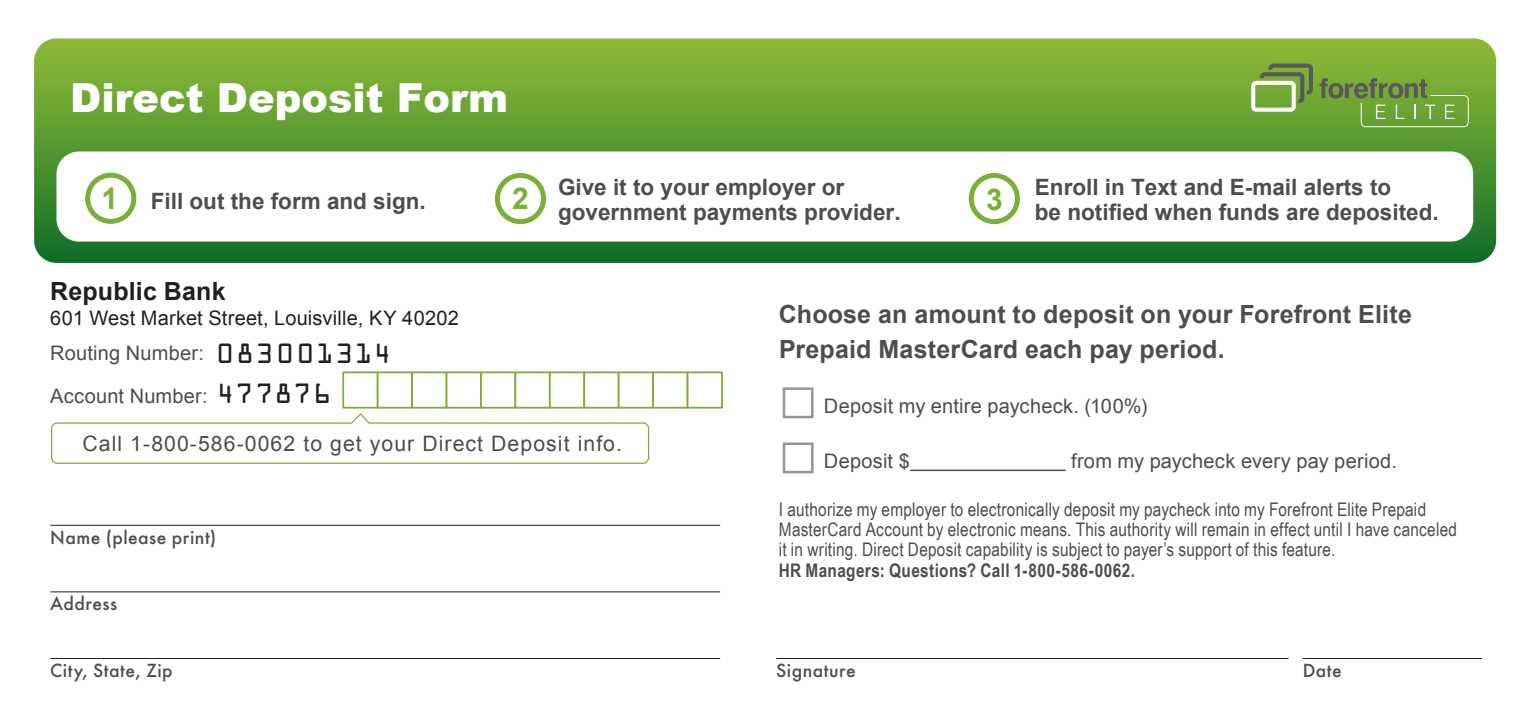
<style>
.page{position:relative;width:1530px;height:720px;background:#fff}
.page>*{position:absolute;margin:0;border:0;box-sizing:border-box;transform-origin:0 0}
.t1{font:900 40px "Arial";color:#fff}
.t2{font:700 30px "Arial";color:#7baf37}
.t3{font:700 25px/35px "Arial";letter-spacing:.005em;color:#4d4d4f}
.t4{font:25px/40px "OCRA Std";letter-spacing:.055em;color:#231f20}
.t5{font:700 25px "Arial";letter-spacing:.005em;color:#231f20}
.t6{font:700 22.5px/25px "Arial";color:#4d4d4f}
.t7{font:21.25px "Arial";letter-spacing:.05em;color:#4d4d4f}
.t8{font:20px/42.5px "Arial";letter-spacing:.01em;color:#4d4d4f}
.t9{font:20px "Arial";letter-spacing:.01em;color:#231f20}
.t10{font:18.75px/20px "Arial Narrow";letter-spacing:.01em;color:#4d4d4f}
.t11{font:700 18.75px "Arial Narrow";letter-spacing:.02em;color:#4d4d4f}
.t12{font:500 17.5px "Futura";letter-spacing:.03em;color:#4d4d4f}
</style>
<div class="page">
<svg style="left:34px;top:38px;width:1462px;height:225px;background:#629f33"></svg>
<svg style="left:1251px;top:64px;width:62px;height:48px;background:#88aa5f"></svg>
<svg style="left:1319px;top:78px;width:150px;height:49px;background:#71a041"></svg>
<hr style="left:910px;top:469px;width:156px;height:2px;background:#4d4d4f">
<div style="left:56px;top:151px;width:1417px;height:90px;background:#fff;border-radius:22px"></div>
<div style="left:85px;top:173px;width:51px;height:51px;border:5px solid #7baf37;border-radius:50%"></div>
<div style="left:495px;top:173px;width:51px;height:51px;border:5px solid #7baf37;border-radius:50%"></div>
<div style="left:969px;top:173px;width:51px;height:51px;border:5px solid #7baf37;border-radius:50%"></div>
<hr style="left:776px;top:657px;width:513px;height:1px;background:#231f20">
<hr style="left:1303px;top:657px;width:179px;height:1px;background:#231f20">
<div style="left:783px;top:387px;width:31px;height:31px;border:2px solid #939598"></div>
<div style="left:783px;top:442px;width:31px;height:31px;border:2px solid #939598"></div>
<svg style="left:51px;top:413px;width:599px;height:51px"></svg>
<div style="left:342px;top:371px;width:37px;height:37px;background:#fff;border:2px solid #7baf37"></div>
<div style="left:377px;top:371px;width:36px;height:37px;background:#fff;border:2px solid #7baf37"></div>
<div style="left:411px;top:371px;width:36px;height:37px;background:#fff;border:2px solid #7baf37"></div>
<div style="left:446px;top:371px;width:36px;height:37px;background:#fff;border:2px solid #7baf37"></div>
<div style="left:480px;top:371px;width:36px;height:37px;background:#fff;border:2px solid #7baf37"></div>
<div style="left:514px;top:371px;width:37px;height:37px;background:#fff;border:2px solid #7baf37"></div>
<div style="left:549px;top:371px;width:36px;height:37px;background:#fff;border:2px solid #7baf37"></div>
<div style="left:583px;top:371px;width:37px;height:37px;background:#fff;border:2px solid #7baf37"></div>
<div style="left:618px;top:371px;width:36px;height:37px;background:#fff;border:2px solid #7baf37"></div>
<div style="left:652px;top:371px;width:36px;height:37px;background:#fff;border:2px solid #7baf37"></div>
<div style="left:687px;top:371px;width:36px;height:37px;background:#fff;border:2px solid #7baf37"></div>
<hr style="left:50px;top:524px;width:670px;height:1px;background:#231f20">
<hr style="left:50px;top:591px;width:670px;height:1px;background:#231f20">
<hr style="left:50px;top:657px;width:670px;height:1px;background:#231f20">
<h1 class="t1" style="left:70px;top:69px;width:439px">Direct Deposit Form</h1>
<p class="t6" style="left:558px;top:175px;width:344px">Give it to your employer or government payments provider.</p>
<h2 class="t2" style="left:101px;top:178px;width:18px">1</h2>
<h2 class="t2" style="left:512px;top:178px;width:18px">2</h2>
<h2 class="t2" style="left:986px;top:179px;width:18px">3</h2>
<p class="t6" style="left:151px;top:189px;width:277px">Fill out the form and sign.</p>
<p class="t6" style="left:1035px;top:175px;width:405px">Enroll in Text and E-mail alerts to<br>be notified when funds are deposited.</p>
<h3 class="t5" style="left:50px;top:274px;width:177px">Republic Bank</h3>
<p class="t9" style="left:50px;top:305px;width:410px">601 West Market Street, Louisville, KY 40202</p>
<p class="t8" style="left:50px;top:332px;width:159px">Routing Number:<br>Account Number:</p>
<h3 class="t4" style="left:216px;top:335px;width:177px">083001314<br>477876</h3>
<p class="t7" style="left:83px;top:429px;width:541px">Call 1-800-586-0062 to get your Direct Deposit info.</p>
<p class="t12" style="left:50px;top:525px;width:167px">Name (please print)</p>
<p class="t12" style="left:50px;top:591px;width:69px">Address</p>
<p class="t12" style="left:50px;top:658px;width:124px">City, State, Zip</p>
<h3 class="t3" style="left:779px;top:297px;width:634px">Choose an amount to deposit on your Forefront Elite<br>Prepaid MasterCard each pay period.</h3>
<p class="t8" style="left:824px;top:385px;width:325px">Deposit my entire paycheck. (100%)</p>
<p class="t8" style="left:824px;top:440px;width:87px">Deposit $</p>
<p class="t8" style="left:1071px;top:440px;width:327px">from my paycheck every pay period.</p>
<p class="t10" style="left:779px;top:498px;width:680px">I authorize my employer to electronically deposit my paycheck into my Forefront Elite Prepaid<br>MasterCard Account by electronic means. This authority will remain in effect until I have canceled it in writing. Direct Deposit capability is subject to payer’s support of this feature.</p>
<p class="t11" style="left:779px;top:556px;width:358px">HR Managers: Questions? Call 1-800-586-0062.</p>
<p class="t12" style="left:776px;top:658px;width:81px">Signature</p>
<p class="t12" style="left:1303px;top:658px;width:41px">Date</p>
</div>
